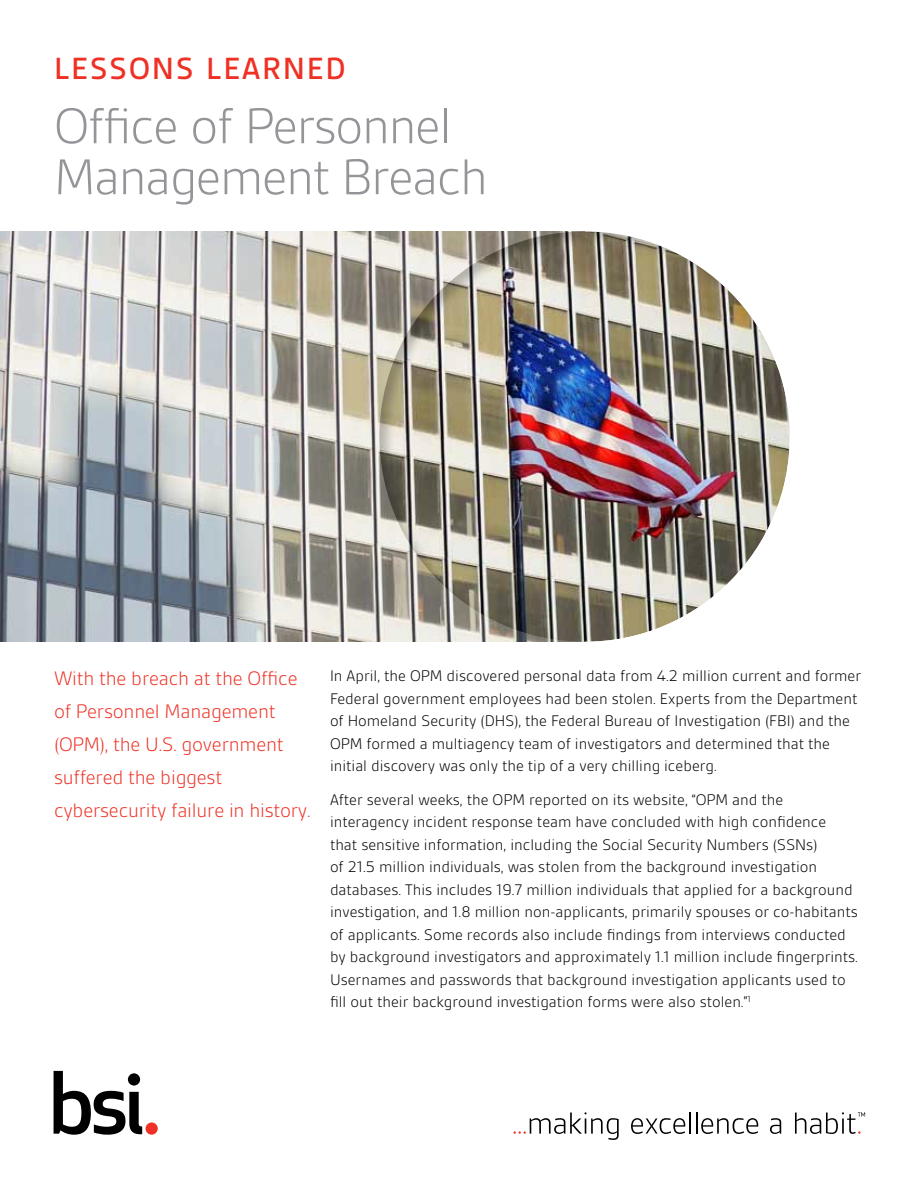
<style>
.page{position:relative;width:918px;height:1188px;background:#fff}
.page>*{position:absolute;margin:0;border:0;box-sizing:border-box;transform-origin:0 0}
.t1{font:300 54px/51px "BSI Gesta";letter-spacing:-.03em;color:#939598}
.t2{font:500 33px "BSI Gesta";letter-spacing:.05em;color:#ee3124}
.t3{font:300 21px/33px "BSI Gesta";letter-spacing:-.01em;color:#ee3124}
.t4{font:300 16.5px/22.5px "BSI Gesta";color:#000}
</style>
<div class="page">
<img style="left:0;top:231px;width:379px;height:411px">
<svg style="left:54px;top:1071px;width:88px;height:64px"></svg>
<div style="left:146px;top:1122px;width:12px;height:13px;background:#ee3124;border-radius:50%"></div>
<svg style="left:514px;top:1112px;width:105px;height:28px"></svg>
<svg style="left:631px;top:1118px;width:54px;height:16px"></svg>
<hr style="left:689px;top:1113px;width:2px;height:21px;background:#000">
<svg style="left:696px;top:1113px;width:62px;height:21px"></svg>
<svg style="left:770px;top:1118px;width:11px;height:16px"></svg>
<svg style="left:795px;top:1112px;width:70px;height:22px"></svg>
<div style="left:379px;top:231px;width:412px;height:413px;background:#000;opacity:.25"></div>
<h2 class="t2" style="left:54px;top:51px;width:293px">LESSONS LEARNED</h2>
<h1 class="t1" style="left:54px;top:101px;width:436px">Office of Personnel<br>Management Breach</h1>
<p class="t3" style="left:54px;top:662px;width:258px">With the breach at the Office of Personnel Management (OPM), the U.S. government suffered the biggest cybersecurity failure in history.</p>
<p class="t4" style="left:330px;top:665px;width:533px">In April, the OPM discovered personal data from 4.2 million current and former Federal government employees had been stolen. Experts from the Department of Homeland Security (DHS), the Federal Bureau of Investigation (FBI) and the OPM formed a multiagency team of investigators and determined that the initial discovery was only the tip of a very chilling iceberg.</p>
<p class="t4" style="left:330px;top:788px;width:530px">After several weeks, the OPM reported on its website, “OPM and the interagency incident response team have concluded with high confidence<br>that sensitive information, including the Social Security Numbers (SSNs)<br>of 21.5 million individuals, was stolen from the background investigation databases. This includes 19.7 million individuals that applied for a background investigation, and 1.8 million non-applicants, primarily spouses or co-habitants of applicants. Some records also include findings from interviews conducted by background investigators and approximately 1.1 million include fingerprints.<br>Usernames and passwords that background investigation applicants used to fill out their background investigation forms were also stolen.”<sup>1</sup></p>
</div>
